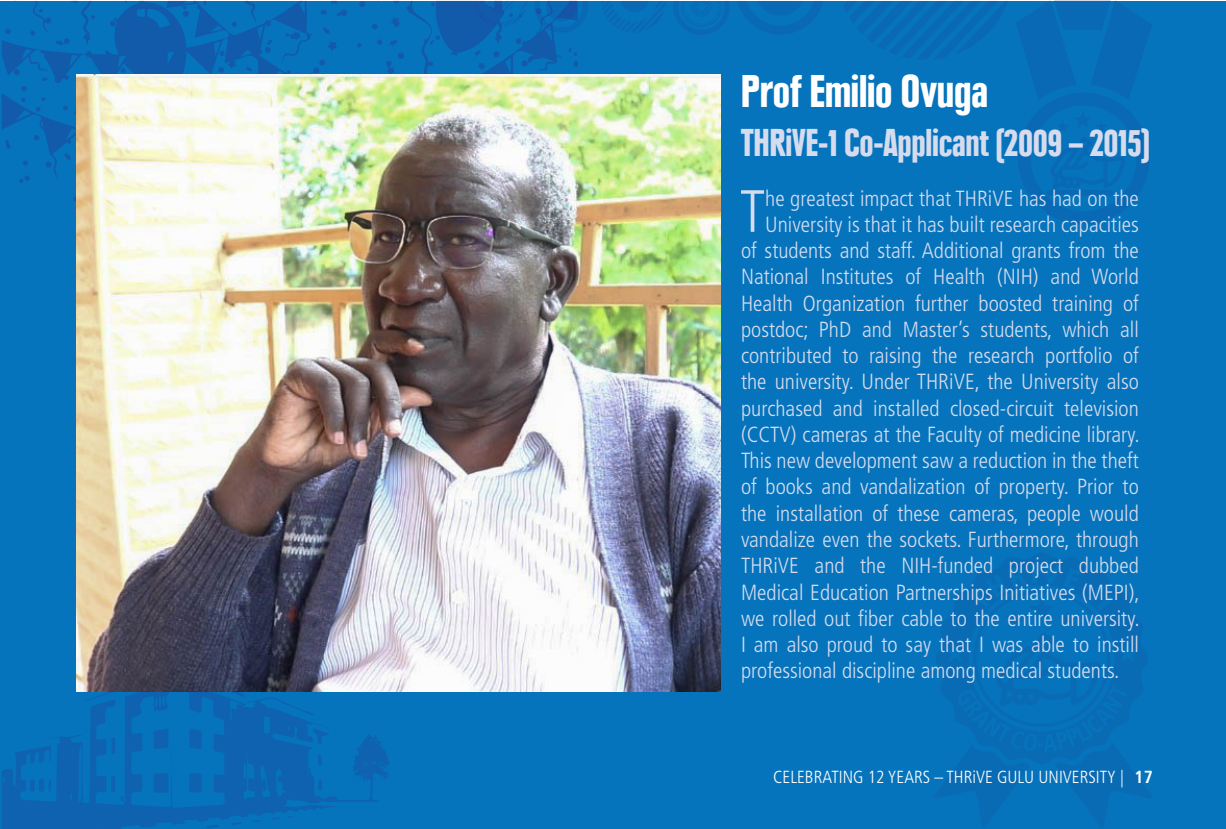
<style>
.page{position:relative;width:1226px;height:829px;background:#fff}
.page>*{position:absolute;margin:0;border:0;box-sizing:border-box;transform-origin:0 0}
.t1{font:300 condensed 59.5px "Frutiger LT Std";color:#d6dbee}
.t2{font:900 condensed 45.5px "Plak LT";letter-spacing:.01em;color:#fff}
.t3{font:900 condensed 38.5px "Plak LT";letter-spacing:.01em;color:#d6dbee;scale:.96 1}
.t4{font:300 condensed 21.88px "Frutiger LT Std";color:#d6dbee}
.t5{font:300 condensed 17.5px "Frutiger LT Std";color:#fff}
.t6{font:700 condensed 17.5px "Frutiger LT Std";color:#fff}
</style>
<div class="page">
<div style="left:0;top:1px;width:1225px;height:827px;background:#0574bc"></div>
<svg style="left:2px;top:691px;width:388px;height:137px"></svg>
<svg style="left:2px;top:1px;width:560px;height:177px"></svg>
<div style="left:73px;top:196px;width:7px;height:6px;background:#125aaa;border-radius:50%"></div>
<svg style="left:5px;top:139px;width:6px;height:10px"></svg>
<div style="left:46px;top:161px;width:6px;height:7px;background:#125aaa;border-radius:50%"></div>
<svg style="left:63px;top:152px;width:8px;height:9px"></svg>
<svg style="left:34px;top:135px;width:5px;height:6px"></svg>
<svg style="left:22px;top:160px;width:7px;height:7px"></svg>
<svg style="left:19px;top:175px;width:11px;height:8px"></svg>
<svg style="left:390px;top:17px;width:10px;height:10px"></svg>
<svg style="left:327px;top:41px;width:10px;height:11px"></svg>
<div style="left:397px;top:53px;width:7px;height:6px;background:#125aaa;border-radius:50%"></div>
<svg style="left:393px;top:1px;width:6px;height:2px"></svg>
<svg style="left:359px;top:1px;width:6px;height:6px"></svg>
<svg style="left:388px;top:39px;width:10px;height:7px"></svg>
<svg style="left:319px;top:60px;width:6px;height:5px"></svg>
<svg style="left:371px;top:24px;width:6px;height:5px"></svg>
<svg style="left:322px;top:26px;width:8px;height:8px"></svg>
<svg style="left:377px;top:39px;width:5px;height:6px"></svg>
<svg style="left:321px;top:1px;width:26px;height:16px"></svg>
<svg style="left:374px;top:60px;width:21px;height:14px"></svg>
<svg style="left:265px;top:39px;width:7px;height:14px"></svg>
<svg style="left:356px;top:43px;width:6px;height:5px"></svg>
<svg style="left:285px;top:31px;width:16px;height:10px"></svg>
<svg style="left:21px;top:86px;width:6px;height:5px"></svg>
<svg style="left:219px;top:51px;width:6px;height:5px"></svg>
<svg style="left:121px;top:68px;width:5px;height:5px"></svg>
<svg style="left:63px;top:106px;width:13px;height:11px"></svg>
<svg style="left:21px;top:97px;width:5px;height:5px"></svg>
<svg style="left:41px;top:77px;width:7px;height:5px"></svg>
<svg style="left:178px;top:66px;width:100px;height:8px"></svg>
<svg style="left:35px;top:97px;width:10px;height:16px"></svg>
<svg style="left:110px;top:21px;width:6px;height:5px"></svg>
<svg style="left:5px;top:29px;width:6px;height:5px"></svg>
<svg style="left:30px;top:1px;width:65px;height:45px"></svg>
<svg style="left:183px;top:6px;width:6px;height:11px"></svg>
<svg style="left:245px;top:1px;width:11px;height:23px"></svg>
<svg style="left:232px;top:22px;width:5px;height:5px"></svg>
<svg style="left:203px;top:1px;width:4px;height:4px"></svg>
<svg style="left:569px;top:48px;width:8px;height:19px"></svg>
<svg style="left:1016px;top:0;width:136px;height:224px"></svg>
<div style="left:1046px;top:190px;width:67px;height:5px;background:#0a69b4;border-radius:3px"></div>
<img style="left:76px;top:74px;width:644px;height:617px">
<svg style="left:844px;top:1px;width:163px;height:58px"></svg>
<svg style="left:738px;top:1px;width:85px;height:33px"></svg>
<svg style="left:534px;top:1px;width:54px;height:32px"></svg>
<svg style="left:601px;top:1px;width:64px;height:31px"></svg>
<svg style="left:406px;top:1px;width:121px;height:95px"></svg>
<svg style="left:674px;top:1px;width:55px;height:34px"></svg>
<p class="t2" style="left:741px;top:64px;width:248px">Prof Emilio Ovuga</p>
<p class="t3" style="left:741px;top:120px;width:427px">THRiVE-1 Co-Applicant (2009 – 2015)</p>
<p class="t1" style="left:739px;top:177px;width:27px">T</p>
<p class="t4" style="left:765px;top:185px;width:375px">he greatest impact that THRiVE has had on the</p>
<p class="t4" style="left:765px;top:212px;width:375px">University is that it has built research capacities</p>
<p class="t4" style="left:741px;top:238px;width:399px">of students and staff. Additional grants from the</p>
<p class="t4" style="left:741px;top:264px;width:399px">National Institutes of Health (NIH) and World</p>
<p class="t4" style="left:741px;top:290px;width:399px">Health Organization further boosted training of</p>
<p class="t4" style="left:741px;top:317px;width:399px">postdoc; PhD and Master’s students, which all</p>
<p class="t4" style="left:741px;top:343px;width:399px">contributed to raising the research portfolio of</p>
<p class="t4" style="left:741px;top:369px;width:399px">the university. Under THRiVE, the University also</p>
<p class="t4" style="left:741px;top:395px;width:399px">purchased and installed closed-circuit television</p>
<p class="t4" style="left:741px;top:422px;width:400px">(CCTV) cameras at the Faculty of medicine library.</p>
<p class="t4" style="left:741px;top:448px;width:399px">This new development saw a reduction in the theft</p>
<p class="t4" style="left:741px;top:474px;width:399px">of books and vandalization of property. Prior to</p>
<p class="t4" style="left:741px;top:500px;width:399px">the installation of these cameras, people would</p>
<p class="t4" style="left:741px;top:527px;width:399px">vandalize even the sockets. Furthermore, through</p>
<p class="t4" style="left:741px;top:553px;width:399px">THRiVE and the NIH-funded project dubbed</p>
<p class="t4" style="left:741px;top:579px;width:400px">Medical Education Partnerships Initiatives (MEPI),</p>
<p class="t4" style="left:741px;top:605px;width:400px">we rolled out fiber cable to the entire university.</p>
<p class="t4" style="left:741px;top:632px;width:399px">I am also proud to say that I was able to instill</p>
<p class="t4" style="left:741px;top:658px;width:380px">professional discipline among medical students.</p>
<p class="t5" style="left:773px;top:766px;width:352px">CELEBRATING 12 YEARS – THRiVE GULU UNIVERSITY |</p>
<p class="t6" style="left:1134px;top:766px;width:20px">17</p>
</div>
